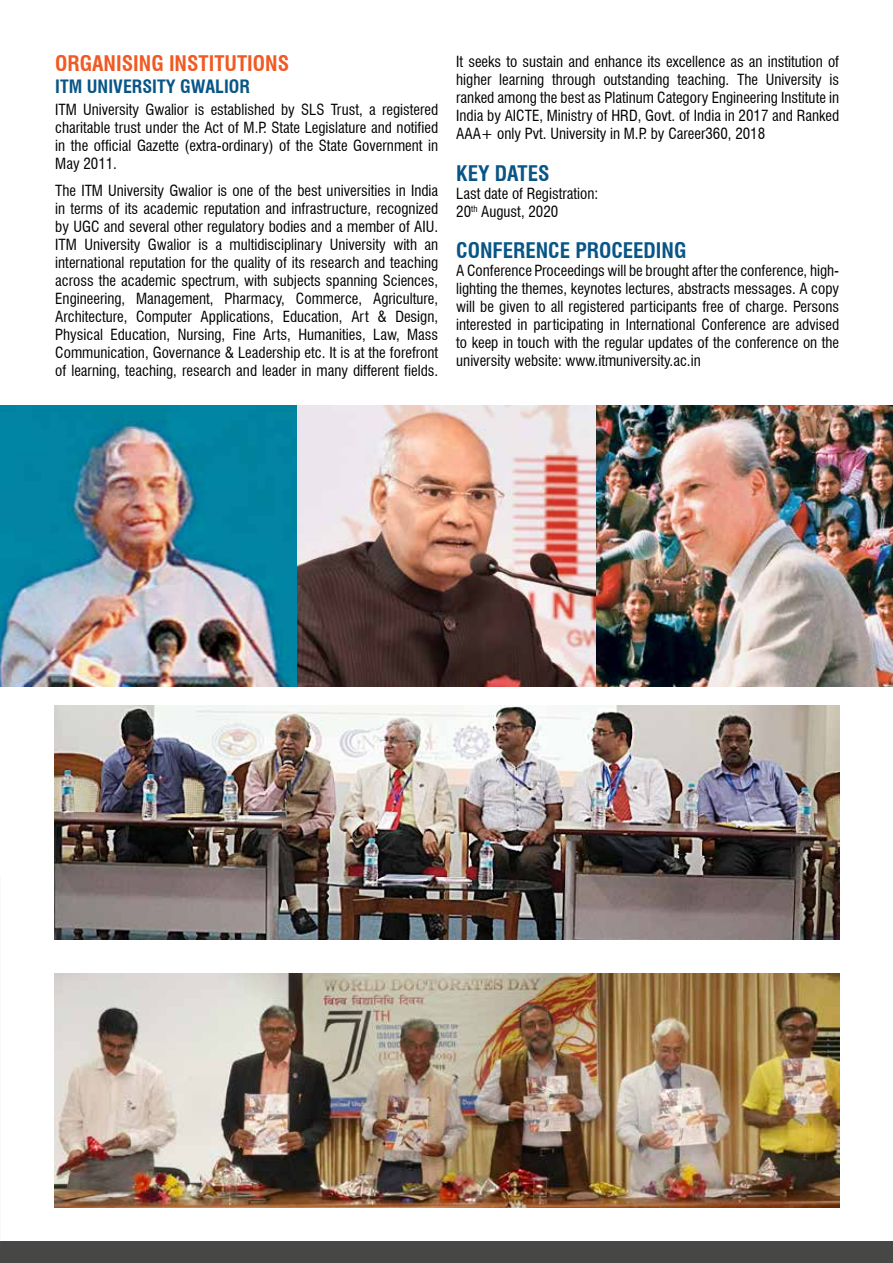
<style>
.page{position:relative;width:893px;height:1263px;background:#fff}
.page>*{position:absolute;margin:0;border:0;box-sizing:border-box;transform-origin:0 0}
.t1{font:700 condensed 21px "Swiss 721 BT";color:#085586}
.t2{font:700 condensed 21px "Swiss 721 BT";color:#f15a22}
.t3{font:700 condensed 18px "Swiss 721 BT";color:#085586}
.t4{font:condensed 15px/18px "Swiss 721 BT";color:#000;text-align:justify}
</style>
<div class="page">
<div style="left:0;top:1242px;width:893px;height:21px;background:#474845"></div>
<img style="left:0;top:405px;width:893px;height:282px">
<img style="left:54px;top:974px;width:785px;height:234px">
<img style="left:54px;top:706px;width:785px;height:234px">
<h1 class="t2" style="left:55px;top:51px;width:235px">ORGANISING INSTITUTIONS</h1>
<p class="t3" style="left:55px;top:75px;width:196px">ITM UNIVERSITY GWALIOR</p>
<p class="t4" style="left:55px;top:101px;width:384px">ITM University Gwalior is established by SLS Trust, a registered charitable trust under the Act of M.P. State Legislature and notified in the official Gazette (extra-ordinary) of the State Government in May 2011.</p>
<p class="t4" style="left:55px;top:181px;width:384px">The ITM University Gwalior is one of the best universities in India in terms of its academic reputation and infrastructure, recognized by UGC and several other regulatory bodies and a member of AIU.<br>ITM University Gwalior is a multidisciplinary University with an international reputation for the quality of its research and teaching across the academic spectrum, with subjects spanning Sciences, Engineering, Management, Pharmacy, Commerce, Agriculture, Architecture, Computer Applications, Education, Art &amp; Design, Physical Education, Nursing, Fine Arts, Humanities, Law, Mass Communication, Governance &amp; Leadership etc. It is at the forefront of learning, teaching, research and leader in many different fields.</p>
<p class="t4" style="left:456px;top:52px;width:384px">It seeks to sustain and enhance its excellence as an institution of higher learning through outstanding teaching. The University is ranked among the best as Platinum Category Engineering Institute in India by AICTE, Ministry of HRD, Govt. of India in 2017 and Ranked AAA+ only Pvt. University in M.P. by Career360, 2018</p>
<h1 class="t1" style="left:456px;top:161px;width:95px">KEY DATES</h1>
<p class="t4" style="left:456px;top:184px;width:143px">Last date of Registration:<br>20<sup>th</sup> August, 2020</p>
<h1 class="t1" style="left:456px;top:238px;width:232px">CONFERENCE PROCEEDING</h1>
<p class="t4" style="left:456px;top:262px;width:384px">A Conference Proceedings will be brought after the conference, high&shy;lighting the themes, keynotes lectures, abstracts messages. A copy will be given to all registered participants free of charge. Persons interested in participating in International Conference are advised to keep in touch with the regular updates of the conference on the university website: www.itmuniversity.ac.in</p>
</div>
